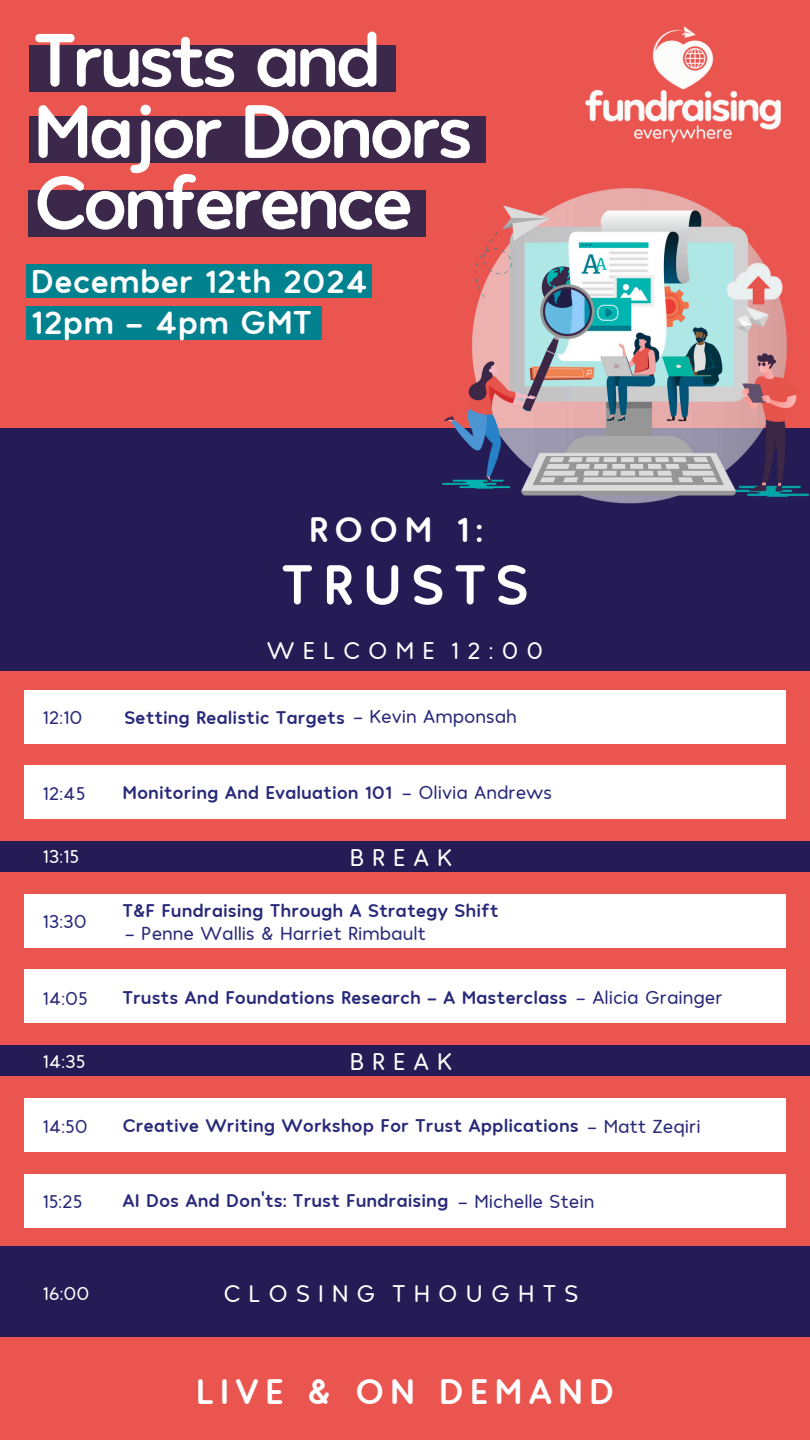
<style>
.page{position:relative;width:810px;height:1440px;background:#ea554f}
.page>*{position:absolute;margin:0;border:0;box-sizing:border-box;transform-origin:0 0}
.t1{font:700 78px/71.2px "Hank Rnd";letter-spacing:-.06em;color:#fff}
.t2{font:700 58.1px "Hank Rnd";letter-spacing:.16em;color:#fff}
.t3{font:700 37px "Hank Rnd";letter-spacing:.16em;color:#fff}
.t4{font:700 36.9px "Hank Rnd";color:#fff}
.t5{font:700 34.3px "Hank Rnd";color:#fff}
.t6{font:24.6px "Hank Rnd";letter-spacing:.335em;color:#fff}
.t7{font:700 19.1px "Hank Rnd";color:#29297a}
.t8{font:19.1px "Hank Rnd";color:#29297a}
.t9{font:19.1px "Hank Rnd";color:#fff}
.s1{font-weight:400}
</style>
<div class="page">
<div style="left:0;top:1247px;width:810px;height:90px;background:#251c55"></div>
<div style="left:24px;top:765px;width:762px;height:54px;background:#fff"></div>
<div style="left:0;top:841px;width:810px;height:31px;background:#251c55"></div>
<div style="left:0;top:1046px;width:810px;height:30px;background:#251c55"></div>
<div style="left:0;top:428px;width:810px;height:243px;background:#251c55"></div>
<img style="left:585px;top:26px;width:196px;height:117px">
<img style="left:442px;top:162px;width:368px;height:342px">
<div style="left:24px;top:894px;width:762px;height:53px;background:#fff"></div>
<div style="left:24px;top:1098px;width:762px;height:54px;background:#fff"></div>
<div style="left:24px;top:690px;width:762px;height:53px;background:#fff"></div>
<div style="left:24px;top:969px;width:762px;height:54px;background:#fff"></div>
<div style="left:24px;top:1174px;width:762px;height:53px;background:#fff"></div>
<div style="left:26px;top:264px;width:346px;height:34px;background:#02818f"></div>
<div style="left:26px;top:306px;width:296px;height:33px;background:#02818f"></div>
<div style="left:29px;top:45px;width:366px;height:47px;background:#3c284a"></div>
<div style="left:29px;top:116px;width:456px;height:47px;background:#3c284a"></div>
<div style="left:29px;top:190px;width:397px;height:47px;background:#3c284a"></div>
<p class="t1" style="left:33px;top:19px;width:442px">Trusts and<br>Major Donors<br>Conference</p>
<h5 class="t5" style="left:31px;top:258px;width:339px">December 12th 2024</h5>
<p class="t5" style="left:31px;top:299px;width:283px">12pm - 4pm GMT</p>
<p class="t4" style="left:309px;top:505px;width:176px">ROOM 1:</p>
<h6 class="t2" style="left:281px;top:546px;width:249px">TRUSTS</h6>
<p class="t6" style="left:267px;top:634px;width:278px">WELCOME 12:00</p>
<p class="t8" style="left:43px;top:705px;width:41px">12:10</p>
<h6 class="t7" style="left:124px;top:705px;width:394px">Setting Realistic Targets <span class="s1">- Kevin Amponsah</span></h6>
<h6 class="t8" style="left:43px;top:781px;width:44px">12:45</h6>
<p class="t9" style="left:43px;top:843px;width:38px">13:15</p>
<p class="t8" style="left:43px;top:909px;width:46px">13:30</p>
<p class="t7" style="left:122px;top:779px;width:271px">Monitoring And Evaluation 101</p>
<p class="t8" style="left:402px;top:780px;width:151px">- Olivia Andrews</p>
<h4 class="t6" style="left:350px;top:841px;width:104px">BREAK</h4>
<p class="t7" style="left:122px;top:898px;width:378px">T&amp;F Fundraising Through A Strategy Shift</p>
<h2 class="t8" style="left:125px;top:921px;width:302px">- Penne Wallis &amp; Harriet Rimbault</h2>
<p class="t8" style="left:43px;top:986px;width:47px">14:05</p>
<h6 class="t7" style="left:122px;top:985px;width:446px">Trusts And Foundations Research – A Masterclass</h6>
<h6 class="t8" style="left:576px;top:985px;width:148px">- Alicia Grainger</h6>
<h5 class="t9" style="left:43px;top:1049px;width:45px">14:35</h5>
<h4 class="t6" style="left:350px;top:1046px;width:104px">BREAK</h4>
<p class="t8" style="left:43px;top:1114px;width:47px">14:50</p>
<h5 class="t7" style="left:122px;top:1113px;width:458px">Creative Writing Workshop For Trust Applications</h5>
<p class="t8" style="left:587px;top:1114px;width:115px">- Matt Zeqiri</p>
<h6 class="t8" style="left:43px;top:1188px;width:41px">15:25</h6>
<p class="t7" style="left:122px;top:1188px;width:327px">AI Dos And Don'ts: Trust Fundraising</p>
<p class="t8" style="left:458px;top:1189px;width:138px">- Michelle Stein</p>
<p class="t9" style="left:43px;top:1281px;width:48px">16:00</p>
<h1 class="t6" style="left:223px;top:1277px;width:357px">CLOSING THOUGHTS</h1>
<p class="t3" style="left:196px;top:1367px;width:420px">LIVE &amp; ON DEMAND</p>
</div>
